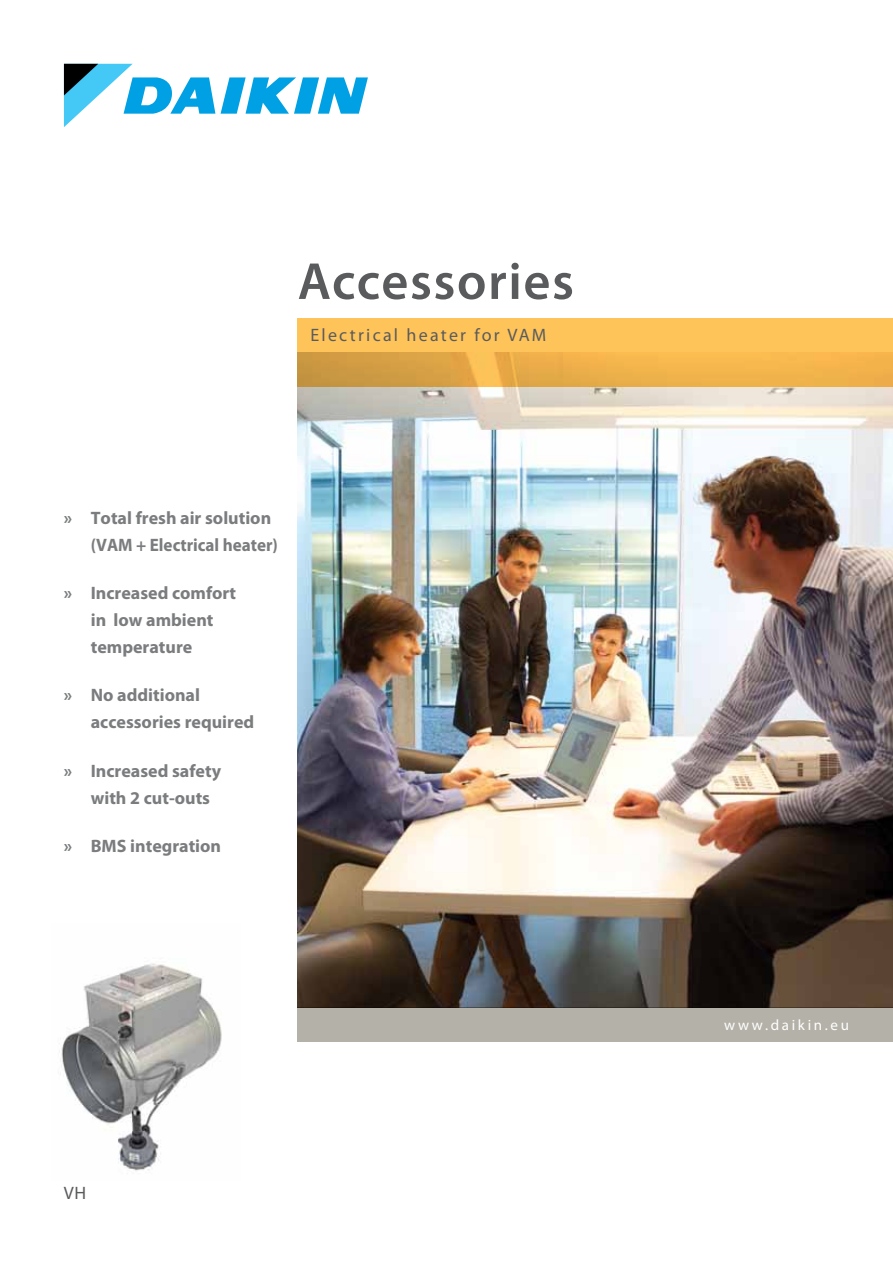
<style>
.page{position:relative;width:893px;height:1263px;background:#fff}
.page>*{position:absolute;margin:0;border:0;box-sizing:border-box;transform-origin:0 0}
.t1{font:600 52.5px "Myriad Pro";letter-spacing:.03em;color:#5a5b5d}
.t2{font:700 18px/27px "Myriad Pro";color:#7a7c7e}
.t3{font:18px "Myriad Pro";letter-spacing:.125em;color:#5a5b5d}
.t4{font:15px "Myriad Pro";letter-spacing:.175em;color:#fff}
</style>
<div class="page">
<img style="left:298px;top:387px;width:595px;height:621px">
<svg style="left:221px;top:77px;width:147px;height:37px"></svg>
<svg style="left:64px;top:64px;width:151px;height:63px"></svg>
<div style="left:298px;top:1008px;width:595px;height:34px;background:#b4b1a8"></div>
<svg style="left:298px;top:319px;width:595px;height:68px;background:#f2b751"></svg>
<img style="left:59px;top:963px;width:163px;height:208px">
<h1 class="t1" style="left:298px;top:248px;width:278px">Accessories</h1>
<p class="t3" style="left:310px;top:324px;width:237px">Electrical heater for VAM</p>
<p class="t2" style="left:91px;top:504px;width:189px;text-indent:-27px">» Total fresh air solution (VAM + Electrical heater)</p>
<p class="t2" style="left:91px;top:579px;width:147px;text-indent:-27px">» Increased comfort in low ambient temperature</p>
<p class="t2" style="left:91px;top:681px;width:165px;text-indent:-27px">» No additional accessories required</p>
<p class="t2" style="left:91px;top:756px;width:132px;text-indent:-27px">» Increased safety with 2 cut-outs</p>
<p class="t2" style="left:64px;top:832px;width:159px">» BMS integration</p>
<p class="t3" style="left:64px;top:1182px;width:24px">VH</p>
<p class="t4" style="left:724px;top:1015px;width:126px">www.daikin.eu</p>
</div>
